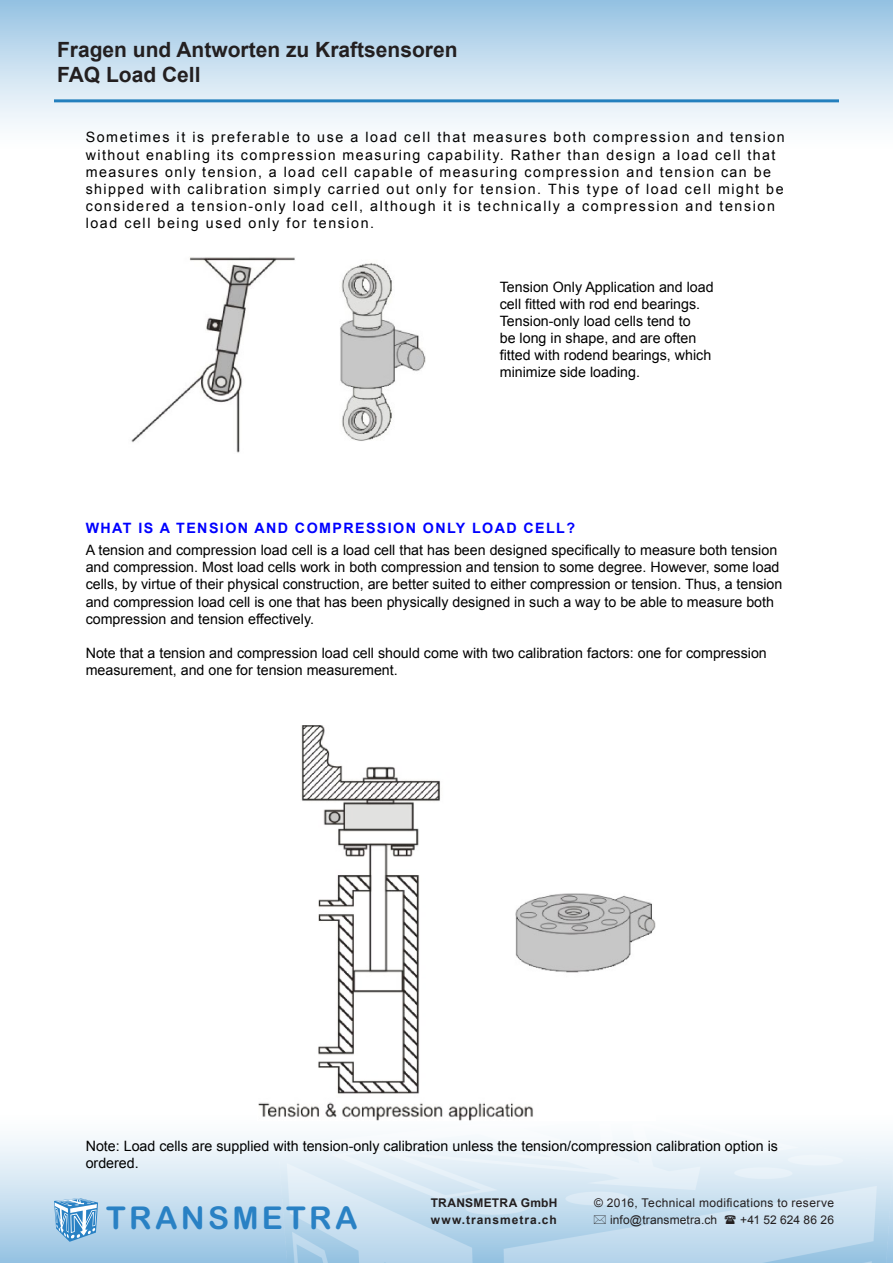
<style>
.page{position:relative;width:893px;height:1263px;background:#fff}
.page>*{position:absolute;margin:0;border:0;box-sizing:border-box;transform-origin:0 0}
.t1{font:31.5px "Arial Rounded MT Bold";letter-spacing:.105em;color:#2981c4}
.t2{font:700 21px "Arial";color:#231f20}
.t3{font:14.25px/17.1px "Arial";color:#000}
.t4{font:14.25px/17.1px "Arial";letter-spacing:.1em;color:#000}
.t5{font:12px "Arial";letter-spacing:.025em;color:#231f20}
.t6{font:700 12px "Arial";letter-spacing:.065em;color:#231f20}
.t7{font:700 12px "Arial";letter-spacing:.02em;color:#231f20}
.t8{font:12px "Arial";letter-spacing:.005em;color:#231f20}
.s1{font-weight:700;color:#00f}
</style>
<div class="page">
<div style="left:0;top:1093px;width:893px;height:170px;background:linear-gradient(to bottom,#fff,#9dc6e4)"></div>
<img style="left:278px;top:1103px;width:615px;height:160px">
<div style="left:0;top:0;width:893px;height:170px;background:linear-gradient(to bottom,#9bc5e4,#fff)"></div>
<svg style="left:54px;top:1198px;width:44px;height:44px;background:#85b7dd"></svg>
<hr style="left:54px;top:99px;width:785px;height:3px;background:#2380be">
<img style="left:258px;top:725px;width:397px;height:396px">
<img style="left:131px;top:257px;width:164px;height:196px">
<img style="left:340px;top:263px;width:85px;height:178px">
<svg style="left:594px;top:1215px;width:12px;height:9px"></svg>
<svg style="left:725px;top:1215px;width:11px;height:9px"></svg>
<p class="t2" style="left:57px;top:35px;width:402px">Fragen und Antworten zu Kraftsensoren</p>
<p class="t2" style="left:57px;top:60px;width:145px">FAQ Load Cell</p>
<p class="t4" style="left:86px;top:129px;width:700px">Sometimes it is preferable to use a load cell that measures both compression and tension without enabling its compression measuring capability. Rather than design a load cell that measures only tension, a load cell capable of measuring compression and tension can be shipped with calibration simply carried out only for tension. This type of load cell might be considered a tension-only load cell, although it is technically a compression and tension load cell being used only for tension.</p>
<p class="t3" style="left:500px;top:278px;width:215px">Tension Only Application and load cell fitted with rod end bearings.<br>Tension-only load cells tend to<br>be long in shape, and are often fitted with rod end bearings, which minimize side loading.</p>
<p class="t3" style="left:86px;top:517px;width:693px;line-height:22.4px"><span class="s1">WHAT IS A TENSION AND COMPRESSION ONLY LOAD CELL?<br></span>A tension and compression load cell is a load cell that has been designed specifically to measure both tension</p>
<p class="t3" style="left:86px;top:559px;width:698px">and compression. Most load cells work in both compression and tension to some degree. However, some load cells, by virtue of their physical construction, are better suited to either compression or tension. Thus, a tension and compression load cell is one that has been physically designed in such a way to be able to measure both compression and tension effectively.</p>
<p class="t3" style="left:86px;top:645px;width:683px">Note that a tension and compression load cell should come with two calibration factors: one for compression measurement, and one for tension measurement.</p>
<p class="t3" style="left:86px;top:1137px;width:694px">Note: Load cells are supplied with tension-only calibration unless the tension/compression calibration option is ordered.</p>
<p class="t7" style="left:431px;top:1195px;width:128px">TRANSMETRA GmbH</p>
<p class="t5" style="left:594px;top:1195px;width:241px">© 2016, Technical modifications to reserve</p>
<p class="t6" style="left:431px;top:1212px;width:127px">www.transmetra.ch</p>
<p class="t5" style="left:610px;top:1212px;width:109px">info@transmetra.ch</p>
<p class="t8" style="left:740px;top:1212px;width:95px">+41 52 624 86 26</p>
<p class="t1" style="left:106px;top:1199px;width:253px">TRANSMETRA</p>
</div>
